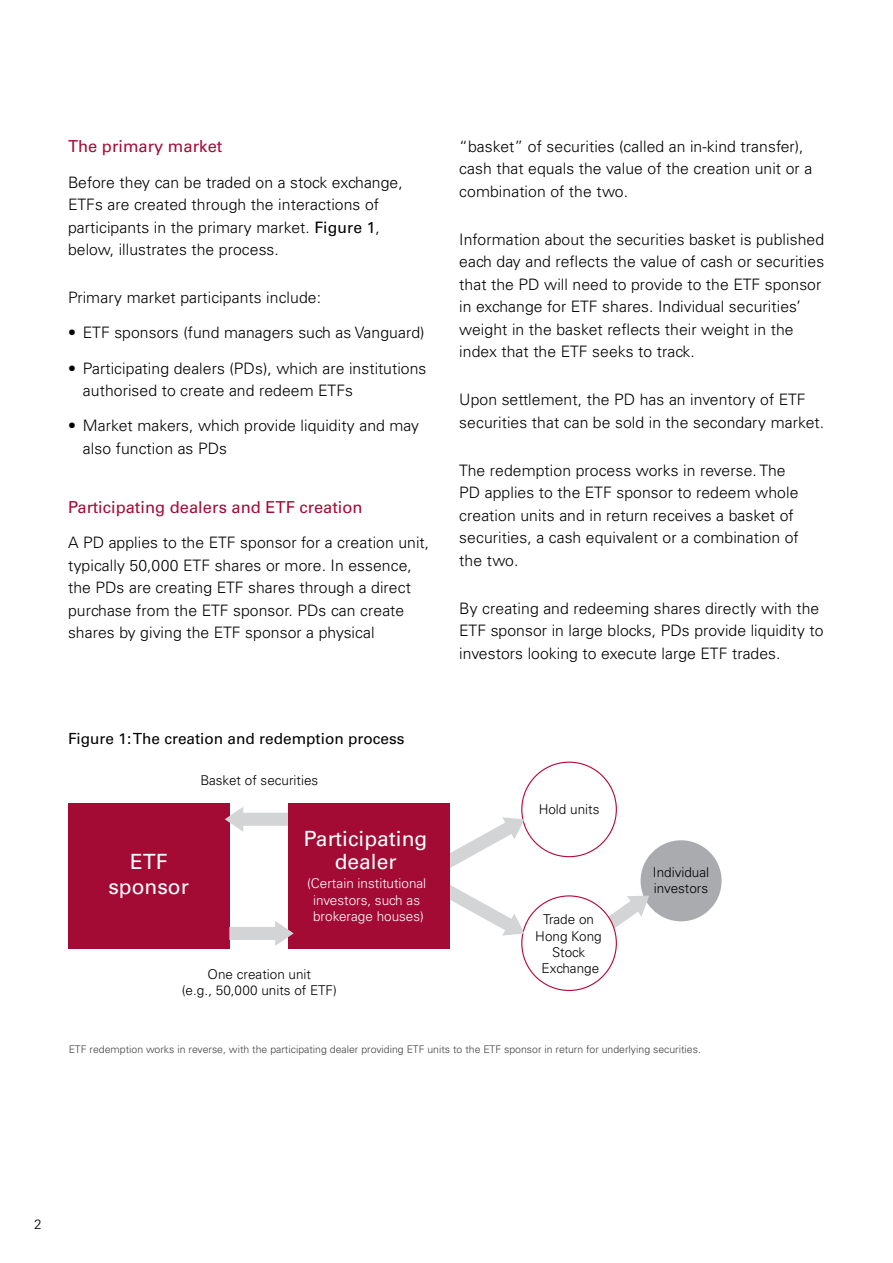
<style>
.page{position:relative;width:893px;height:1263px;background:#fff}
.page>*{position:absolute;margin:0;border:0;box-sizing:border-box;transform-origin:0 0}
.t1{font:21px/25.2px "Univers LT Std";color:#fff;text-align:center}
.t2{font:16.5px "Univers LT Std";color:#a30b35}
.t3{font:300 15.75px/22.5px "Univers LT Std";letter-spacing:.005em;color:#000}
.t4{font:15.3px "Univers LT Std";color:#000}
.t5{font:300 13.5px/16.2px "Univers LT Std";color:#000;text-align:center}
.t6{font:300 13.5px/16.5px "Univers LT Std";color:#fff;text-align:center}
.t7{font:300 10.5px "Univers LT Std";color:#414042}
.s1{font-weight:400}
</style>
<div class="page">
<div style="left:68px;top:804px;width:161px;height:145px;background:#a30b35"></div>
<div style="left:641px;top:840px;width:81px;height:81px;background:#a9abae;border-radius:50%"></div>
<svg style="left:581px;top:896px;width:68px;height:63px"></svg>
<div style="left:522px;top:896px;width:94px;height:94px;background:#fff;border-radius:50%"></div>
<svg style="left:449px;top:817px;width:75px;height:118px"></svg>
<svg style="left:225px;top:807px;width:63px;height:25px"></svg>
<div style="left:288px;top:804px;width:161px;height:145px;background:#a30b35"></div>
<svg style="left:229px;top:921px;width:65px;height:25px"></svg>
<p class="t2" style="left:68px;top:137px;width:156px">The primary market</p>
<p class="t3" style="left:68px;top:171px;width:336px">Before they can be traded on a stock exchange, ETFs are created through the interactions of participants in the primary market. <span class="s1">Figure 1</span>, below, illustrates the process.</p>
<p class="t3" style="left:68px;top:286px;width:255px">Primary market participants include:</p>
<p class="t3" style="left:68px;top:321px;width:358px">• ETF sponsors (fund managers such as Vanguard)</p>
<p class="t3" style="left:83px;top:357px;width:345px;text-indent:-15px">• Participating dealers (PDs), which are institutions authorised to create and redeem ETFs</p>
<p class="t3" style="left:83px;top:414px;width:338px;text-indent:-15px">• Market makers, which provide liquidity and may also function as PDs</p>
<p class="t2" style="left:68px;top:497px;width:296px">Participating dealers and ETF creation</p>
<p class="t3" style="left:68px;top:532px;width:363px">A PD applies to the ETF sponsor for a creation unit, typically 50,000 ETF shares or more. In essence, the PDs are creating ETF shares through a direct purchase from the ETF sponsor. PDs can create shares by giving the ETF sponsor a physical</p>
<p class="t4" style="left:68px;top:729px;width:338px">Figure 1: The creation and redemption process</p>
<p class="t5" style="left:200px;top:772px;width:119px">Basket of securities</p>
<h1 class="t1" style="left:108px;top:849px;width:82px">ETF sponsor</h1>
<h1 class="t1" style="left:304px;top:828px;width:125px;line-height:22.5px">Participating dealer</h1>
<p class="t6" style="left:307px;top:875px;width:121px">(Certain institutional investors, such as brokerage houses)</p>
<p class="t5" style="left:182px;top:966px;width:157px">One creation unit<br>(e.g., 50,000 units of ETF)</p>
<p class="t3" style="left:459px;top:135px;width:354px">“basket” of securities (called an in-kind transfer), cash that equals the value of the creation unit or a combination of the two.</p>
<p class="t3" style="left:459px;top:228px;width:366px">Information about the securities basket is published each day and reflects the value of cash or securities that the PD will need to provide to the ETF sponsor in exchange for ETF shares. Individual securities’ weight in the basket reflects their weight in the index that the ETF seeks to track.</p>
<p class="t3" style="left:459px;top:388px;width:366px">Upon settlement, the PD has an inventory of ETF securities that can be sold in the secondary market.</p>
<p class="t3" style="left:459px;top:459px;width:341px">The redemption process works in reverse. The PD applies to the ETF sponsor to redeem whole creation units and in return receives a basket of securities, a cash equivalent or a combination of the two.</p>
<p class="t3" style="left:459px;top:597px;width:366px">By creating and redeeming shares directly with the<br>ETF sponsor in large blocks, PDs provide liquidity to investors looking to execute large ETF trades.</p>
<p class="t5" style="left:539px;top:801px;width:62px">Hold units</p>
<p class="t5" style="left:535px;top:911px;width:68px">Trade on<br>Hong Kong<br>Stock<br>Exchange</p>
<p class="t5" style="left:653px;top:864px;width:58px;text-align:left">Individual investors</p>
<p class="t7" style="left:69px;top:1042px;width:634px">ETF redemption works in reverse, with the participating dealer providing ETF units to the ETF sponsor in return for underlying securities.</p>
<p class="t5" style="left:34px;top:1216px;width:9px">2</p>
</div>
